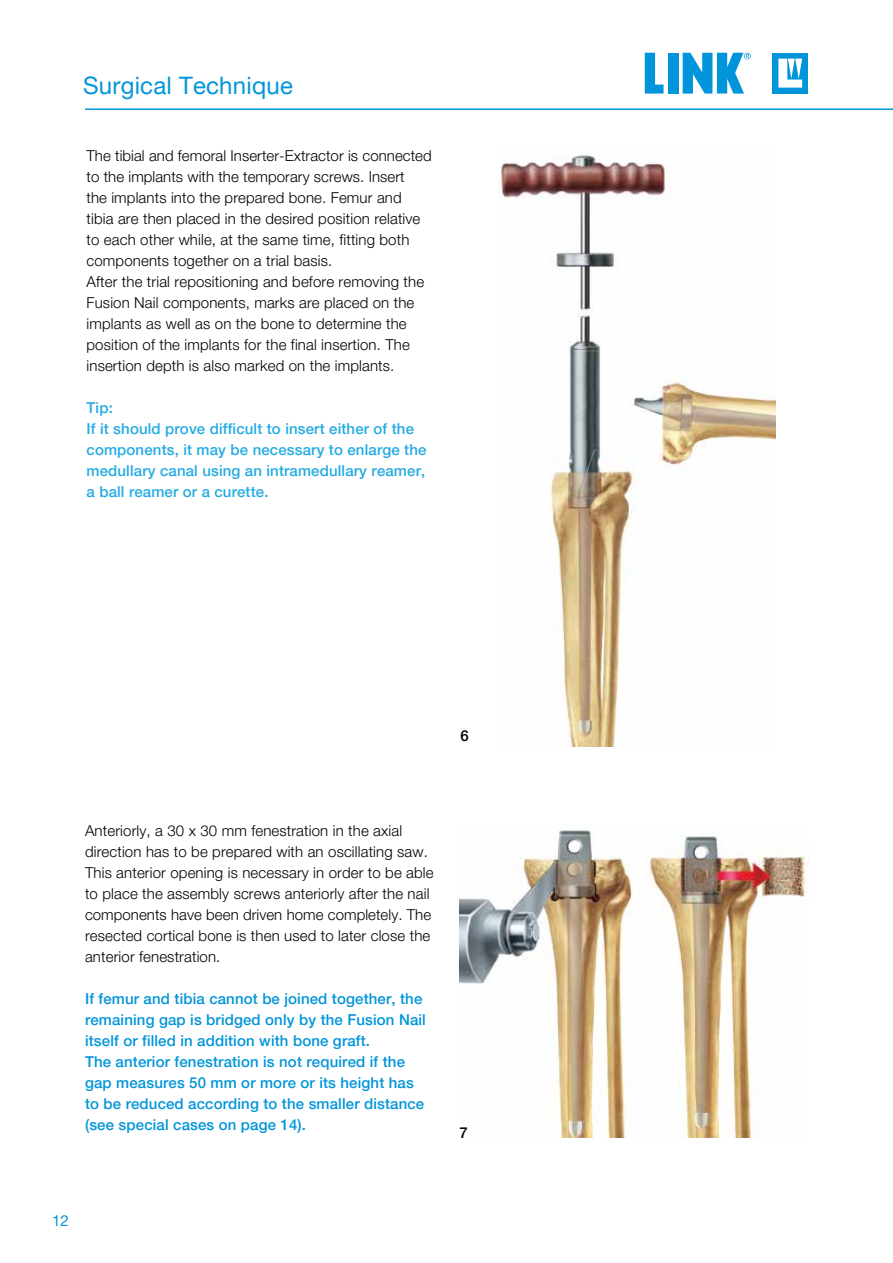
<style>
.page{position:relative;width:893px;height:1263px;background:#fff}
.page>*{position:absolute;margin:0;border:0;box-sizing:border-box;transform-origin:0 0}
.t1{font:24px "Helvetica Neue LT Pro";letter-spacing:.01em;color:#0095da}
.t2{font:300 15px/21px "Helvetica Neue LT Pro";letter-spacing:.01em;color:#000}
.t3{font:500 15px/21px "Helvetica Neue LT Pro";letter-spacing:.01em;color:#0095da}
.t4{font:500 15px/21px "Helvetica Neue LT Pro";letter-spacing:.01em;color:#24abe2}
.t5{font:15px "Helvetica Neue LT Pro";color:#0095da}
.t6{font:500 15px "Helvetica Neue LT Pro";color:#000}
</style>
<div class="page">
<hr style="left:85px;top:108px;width:808px;height:2px;background:#0095da">
<div style="left:773px;top:53px;width:35px;height:41px;background:#0095da"></div>
<svg style="left:778px;top:59px;width:24px;height:29px"></svg>
<svg style="left:645px;top:53px;width:18px;height:41px"></svg>
<div style="left:668px;top:53px;width:10px;height:41px;background:#0095da"></div>
<svg style="left:683px;top:53px;width:68px;height:41px"></svg>
<img style="left:499px;top:155px;width:276px;height:591px">
<img style="left:459px;top:830px;width:174px;height:308px">
<img style="left:648px;top:836px;width:161px;height:302px">
<h1 class="t1" style="left:83px;top:70px;width:211px">Surgical Technique</h1>
<p class="t2" style="left:87px;top:145px;width:347px">The tibial and femoral Inserter-Extractor is connected to the implants with the temporary screws. Insert<br>the implants into the prepared bone. Femur and tibia are then placed in the desired position relative to each other while, at the same time, fitting both components together on a trial basis.<br>After the trial repositioning and before removing the Fusion Nail components, marks are placed on the implants as well as on the bone to determine the position of the implants for the final insertion. The insertion depth is also marked on the implants.</p>
<p class="t4" style="left:87px;top:397px;width:341px">Tip:<br>If it should prove difficult to insert either of the components, it may be necessary to enlarge the medullary canal using an intramedullary reamer, a ball reamer or a curette.</p>
<p class="t6" style="left:460px;top:726px;width:10px">6</p>
<p class="t2" style="left:85px;top:820px;width:350px">Anteriorly, a 30 x 30 mm fenestration in the axial direction has to be prepared with an oscillating saw.<br>This anterior opening is necessary in order to be able to place the assembly screws anteriorly after the nail components have been driven home completely. The resected cortical bone is then used to later close the anterior fenestration.</p>
<p class="t3" style="left:85px;top:988px;width:342px">If femur and tibia cannot be joined together, the remaining gap is bridged only by the Fusion Nail itself or filled in addition with bone graft.<br>The anterior fenestration is not required if the gap measures 50 mm or more or its height has to be reduced according to the smaller distance (see special cases on page 14).</p>
<p class="t6" style="left:459px;top:1123px;width:10px">7</p>
<p class="t5" style="left:52px;top:1211px;width:18px">12</p>
</div>
